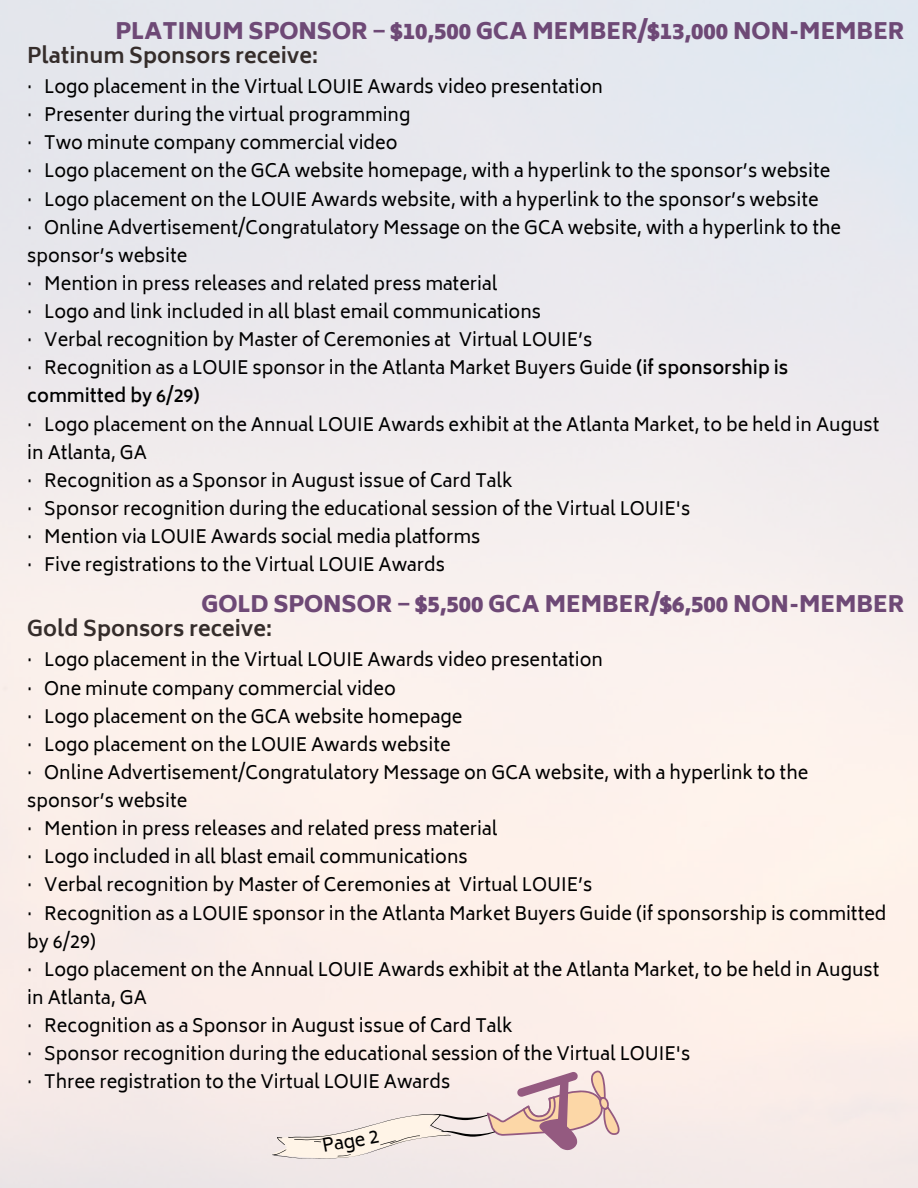
<style>
.page{position:relative;width:918px;height:1188px;background:#fff}
.page>*{position:absolute;margin:0;border:0;box-sizing:border-box;transform-origin:0 0}
.t1{font:800 22.5px "Biryani";color:#6e4976}
.t2{font:700 21px "Biryani";color:#352d2b}
.t3{font:18px/28px "Biryani";color:#000}
.s1{font-family:"Noto Sans";font-weight:700}
.s2{font-weight:600}
</style>
<div class="page">
<svg style="left:272px;top:1068px;width:352px;height:91px;background:#eddcd8"></svg>
<p class="t1" style="left:116px;top:18px;width:790px">PLATINUM SPONSOR <span class="s1">‒</span> $10,500 GCA MEMBER/$13,000 NON-MEMBER</p>
<p class="t2" style="left:27px;top:43px;width:292px">Platinum Sponsors receive:</p>
<p class="t3" style="left:27px;top:73px;width:815px">· Logo placement in the Virtual LOUIE Awards video presentation<br>· Presenter during the virtual programming<br>· Two minute company commercial video<br>· Logo placement on the GCA website homepage, with a hyperlink to the sponsor’s website<br>· Logo placement on the LOUIE Awards website, with a hyperlink to the sponsor’s website<br>· Online Advertisement/Congratulatory Message on the GCA website, with a hyperlink to the sponsor’s website<br>· Mention in press releases and related press material<br>· Logo and link included in all blast email communications<br>· Verbal recognition by Master of Ceremonies at Virtual LOUIE’s<br>· Recognition as a LOUIE sponsor in the Atlanta Market Buyers Guide <span class="s2">(if sponsorship is committed by 6/29)</span></p>
<p class="t3" style="left:27px;top:410px;width:854px">· Logo placement on the Annual LOUIE Awards exhibit at the Atlanta Market, to be held in August in Atlanta, GA<br>· Recognition as a Sponsor in August issue of Card Talk<br>· Sponsor recognition during the educational session of the Virtual LOUIE's<br>· Mention via LOUIE Awards social media platforms<br>· Five registrations to the Virtual LOUIE Awards</p>
<p class="t1" style="left:201px;top:591px;width:705px">GOLD SPONSOR <span class="s1">‒</span> $5,500 GCA MEMBER/$6,500 NON-MEMBER</p>
<p class="t2" style="left:27px;top:617px;width:246px">Gold Sponsors receive:</p>
<p class="t3" style="left:27px;top:646px;width:861px">· Logo placement in the Virtual LOUIE Awards video presentation<br>· One minute company commercial video<br>· Logo placement on the GCA website homepage<br>· Logo placement on the LOUIE Awards website<br>· Online Advertisement/Congratulatory Message on GCA website, with a hyperlink to the sponsor’s website<br>· Mention in press releases and related press material<br>· Logo included in all blast email communications<br>· Verbal recognition by Master of Ceremonies at Virtual LOUIE’s<br>· Recognition as a LOUIE sponsor in the Atlanta Market Buyers Guide (if sponsorship is committed by 6/29)<br>· Logo placement on the Annual LOUIE Awards exhibit at the Atlanta Market, to be held in August in Atlanta, GA<br>· Recognition as a Sponsor in August issue of Card Talk<br>· Sponsor recognition during the educational session of the Virtual LOUIE's<br>· Three registration to the Virtual LOUIE Awards</p>
<p class="t3" style="left:320px;top:1132px;width:59px;rotate:-10deg">Page 2</p>
</div>
